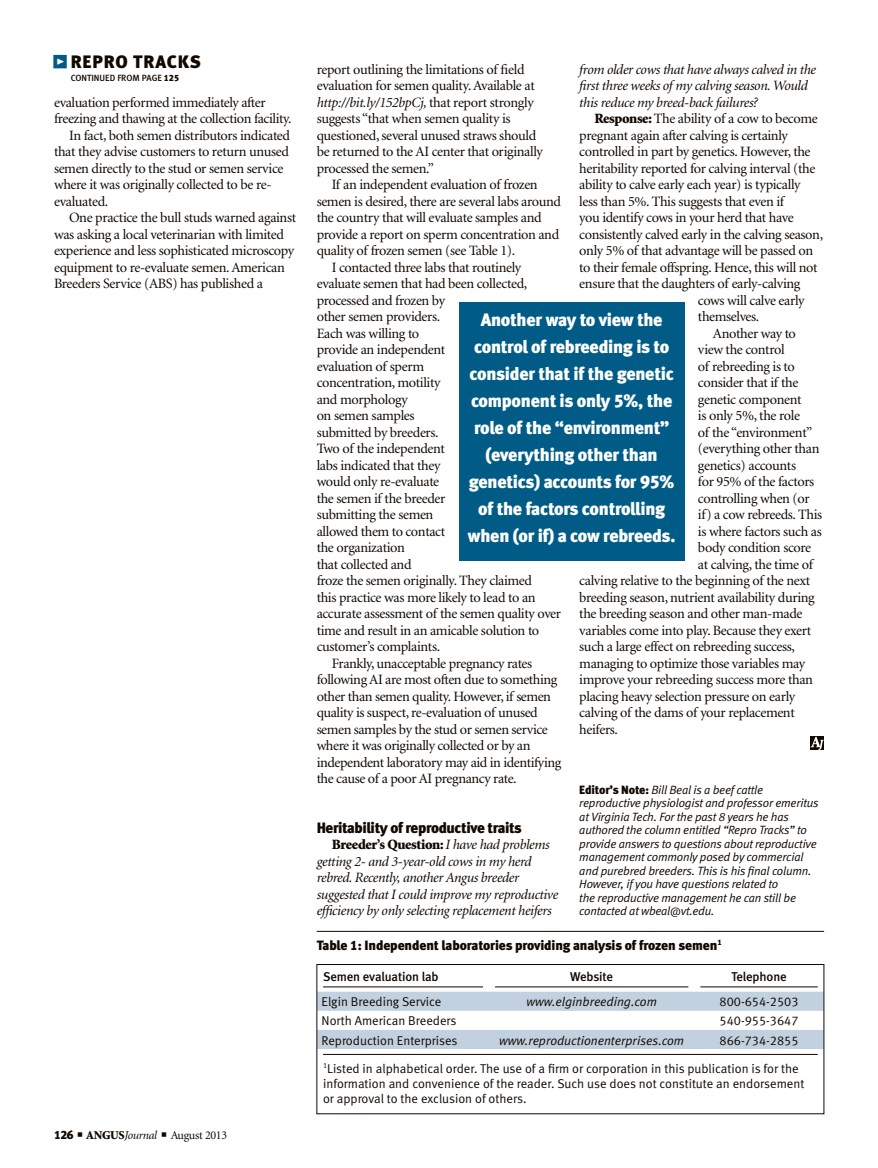
<style>
.page{position:relative;width:878px;height:1168px;background:#fff}
.page>*{position:absolute;margin:0;border:0;box-sizing:border-box;transform-origin:0 0}
.reverse_pull_quote{font:18px/27px "Meta Black LF";letter-spacing:-.015em;color:#fff;text-align:center}
.t1{font:18px "Meta Black LF";letter-spacing:.05em;color:#110800}
.subhead{font:15px "Meta Black LF";letter-spacing:-.025em;color:#110800}
.body_text{font:14.25px/16.5px "Minion";letter-spacing:-.025em;color:#110800}
.body_text-2{font:italic 14.25px/16.5px "Minion";letter-spacing:-.025em;color:#110800}
.table_headline{font:13.5px "Meta Black LF";letter-spacing:-.01em;color:#110800}
.table_text{font:12.75px/15px "Meta Normal LF";color:#110800}
.table_text-2{font:italic 12.75px "Meta Normal LF";color:#110800}
.table_subheads{font:12.75px "Meta Medium LF";letter-spacing:-.01em;color:#110800}
.editor_s_note{font:italic 12px/13.5px "Meta Normal LF";letter-spacing:-.015em;color:#110800}
.t2{font:12px "Minion";letter-spacing:-.025em;color:#110800}
.t3{font:9px "Meta Medium LF";color:#110800}
.s1{font-family:"Meta Black Expert";color:#005c86}
.s2{font-family:"Meta Black LF"}
.s3{font-weight:900}
.s4{font-style:italic}
.s5{font-weight:900;font-style:normal}
.s6{font-family:"Meta Black LF";font-style:normal}
</style>
<div class="page">
<svg style="left:810px;top:737px;width:14px;height:13px"></svg>
<div style="left:459px;top:303px;width:225px;height:258px;background:#005c86"></div>
<svg style="left:318px;top:992px;width:504px;height:57px"></svg>
<hr style="left:323px;top:986px;width:160px;height:1px;background:#110800">
<hr style="left:495px;top:986px;width:193px;height:1px;background:#110800">
<hr style="left:700px;top:986px;width:117px;height:1px;background:#110800">
<hr style="left:323px;top:1054px;width:494px;height:1px;background:#110800">
<div style="left:316px;top:964px;width:508px;height:150px;border:1px solid #110800"></div>
<hr style="left:316px;top:931px;width:508px;height:1px;background:#110800">
<p class="t1" style="left:53px;top:51px;width:150px"><span class="s1">z</span> REPRO TRACKS</p>
<p class="t3" style="left:71px;top:73px;width:110px">CONTINUED FROM PAGE <span class="s2">125</span></p>
<p class="body_text" style="left:54px;top:94px;width:239px">evaluation performed immediately after freezing and thawing at the collection facility.</p>
<p class="body_text" style="left:54px;top:127px;width:237px;text-indent:15px">In fact, both semen distributors indicated that they advise customers to return unused semen directly to the stud or semen service where it was originally collected to be re&shy;evaluated.</p>
<p class="body_text" style="left:54px;top:210px;width:244px;text-indent:15px">One practice the bull studs warned against was asking a local veterinarian with limited experience and less sophisticated microscopy equipment to re-evaluate semen. American Breeders Service (ABS) has published a</p>
<p class="t2" style="left:54px;top:1129px;width:175px"><span class="s2">126</span> ■ <span class="s3">ANGUS</span><span class="s4">Journal</span> ■ August 2013</p>
<p class="body_text" style="left:316px;top:61px;width:228px">report outlining the limitations of field evaluation for semen quality. Available at <span class="s4">http://bit.ly/152bpCj,</span> that report strongly suggests “that when semen quality is questioned, several unused straws should be returned to the AI center that originally processed the semen.”</p>
<p class="body_text" style="left:316px;top:177px;width:246px;text-indent:15px">If an independent evaluation of frozen semen is desired, there are several labs around the country that will evaluate samples and provide a report on sperm concentration and quality of frozen semen (see Table 1).</p>
<p class="body_text" style="left:316px;top:259px;width:246px;text-indent:15px">I contacted three labs that routinely evaluate semen that had been collected, processed and frozen by<br>other semen providers.<br>Each was willing to<br>provide an independent<br>evaluation of sperm<br>concentration, motility<br>and morphology<br>on semen samples<br>submitted by breeders.<br>Two of the independent<br>labs indicated that they<br>would only re-evaluate<br>the semen if the breeder<br>submitting the semen<br>allowed them to contact<br>the organization<br>that collected and<br>froze the semen originally. They claimed<br>this practice was more likely to lead to an accurate assessment of the semen quality over time and result in an amicable solution to customer’s complaints.</p>
<p class="body_text" style="left:316px;top:655px;width:246px;text-indent:15px">Frankly, unacceptable pregnancy rates following AI are most often due to something other than semen quality. However, if semen quality is suspect, re-evaluation of unused semen samples by the stud or semen service where it was originally collected or by an independent laboratory may aid in identifying the cause of a poor AI pregnancy rate.</p>
<p class="subhead" style="left:316px;top:818px;width:207px">Heritability of reproductive traits</p>
<p class="body_text-2" style="left:316px;top:837px;width:243px;text-indent:15px"><span class="s5">Breeder’s Question:</span> I have had problems getting 2- and 3-year-old cows in my herd rebred. Recently, another Angus breeder suggested that I could improve my reproductive efficiency by only selecting replacement heifers</p>
<p class="body_text-2" style="left:579px;top:61px;width:238px">from older cows that have always calved in the first three weeks of my calving season. Would this reduce my breed-back failures?</p>
<p class="body_text" style="left:594px;top:111px;width:225px"><span class="s3">Response:</span> The ability of a cow to become</p>
<p class="body_text" style="left:579px;top:127px;width:210px">pregnant again after calving is certainly</p>
<p class="body_text" style="left:579px;top:144px;width:233px">controlled in part by genetics. However, the</p>
<p class="body_text" style="left:579px;top:160px;width:237px">heritability reported for calving interval (the</p>
<p class="body_text" style="left:579px;top:177px;width:223px">ability to calve early each year) is typically</p>
<p class="body_text" style="left:579px;top:193px;width:206px">less than 5%. This suggests that even if</p>
<p class="body_text" style="left:579px;top:210px;width:216px">you identify cows in your herd that have</p>
<p class="body_text" style="left:579px;top:226px;width:245px">consistently calved early in the calving season,</p>
<p class="body_text" style="left:579px;top:243px;width:235px">only 5% of that advantage will be passed on</p>
<p class="body_text" style="left:579px;top:259px;width:240px">to their female offspring. Hence, this will not</p>
<p class="body_text" style="left:579px;top:276px;width:222px">ensure that the daughters of early-calving</p>
<p class="body_text" style="left:698px;top:292px;width:108px">cows will calve early</p>
<p class="body_text" style="left:698px;top:309px;width:63px">themselves.</p>
<p class="body_text" style="left:713px;top:325px;width:84px">Another way to</p>
<p class="body_text" style="left:698px;top:342px;width:88px">view the control</p>
<p class="body_text" style="left:698px;top:358px;width:98px">of rebreeding is to</p>
<p class="body_text" style="left:698px;top:375px;width:102px">consider that if the</p>
<p class="body_text" style="left:698px;top:391px;width:105px">genetic component</p>
<p class="body_text" style="left:698px;top:408px;width:104px">is only 5%, the role</p>
<p class="body_text" style="left:698px;top:424px;width:116px">of the “environment”</p>
<p class="body_text" style="left:698px;top:441px;width:123px">(everything other than</p>
<p class="body_text" style="left:698px;top:457px;width:100px">genetics) accounts</p>
<p class="body_text" style="left:698px;top:474px;width:118px">for 95% of the factors</p>
<p class="body_text" style="left:698px;top:490px;width:113px">controlling when (or</p>
<p class="body_text" style="left:698px;top:507px;width:126px">if) a cow rebreeds. This</p>
<p class="body_text" style="left:698px;top:523px;width:125px">is where factors such as</p>
<p class="body_text" style="left:698px;top:540px;width:115px">body condition score</p>
<p class="body_text" style="left:698px;top:556px;width:116px">at calving, the time of</p>
<p class="body_text" style="left:579px;top:573px;width:232px">calving relative to the beginning of the next</p>
<p class="body_text" style="left:579px;top:589px;width:237px">breeding season, nutrient availability during</p>
<p class="body_text" style="left:579px;top:606px;width:225px">the breeding season and other man-made</p>
<p class="body_text" style="left:579px;top:622px;width:233px">variables come into play. Because they exert</p>
<p class="body_text" style="left:579px;top:639px;width:217px">such a large effect on rebreeding success,</p>
<p class="body_text" style="left:579px;top:655px;width:227px">managing to optimize those variables may</p>
<p class="body_text" style="left:579px;top:672px;width:235px">improve your rebreeding success more than</p>
<p class="body_text" style="left:579px;top:688px;width:217px">placing heavy selection pressure on early</p>
<p class="body_text" style="left:579px;top:705px;width:217px">calving of the dams of your replacement</p>
<p class="body_text" style="left:579px;top:721px;width:40px">heifers.</p>
<p class="reverse_pull_quote" style="left:468px;top:306px;width:209px">Another way to view the control of rebreeding is to consider that if the genetic component is only 5%, the role of the “environment” (everything other than genetics) accounts for 95% of the factors controlling when (or if) a cow rebreeds.</p>
<p class="editor_s_note" style="left:579px;top:782px;width:241px"><span class="s6">Editor’s Note:</span> Bill Beal is a beef cattle reproductive physiologist and professor emeritus at Virginia Tech. For the past 8 years he has authored the column entitled “Repro Tracks” to provide answers to questions about reproductive management commonly posed by commercial and purebred breeders. This is his final column.<br>However, if you have questions related to<br>the reproductive management he can still be contacted at wbeal@vt.edu.</p>
<p class="table_headline" style="left:316px;top:937px;width:406px">Table 1: Independent laboratories providing analysis of frozen semen<sup>1</sup></p>
<p class="table_subheads" style="left:323px;top:969px;width:117px">Semen evaluation lab</p>
<p class="table_subheads" style="left:570px;top:969px;width:44px">Website</p>
<p class="table_subheads" style="left:731px;top:969px;width:57px">Telephone</p>
<p class="table_text" style="left:321px;top:994px;width:121px">Elgin Breeding Service</p>
<p class="table_text-2" style="left:526px;top:994px;width:132px">www.elginbreeding.com</p>
<p class="table_text" style="left:719px;top:994px;width:80px">800-654-2503</p>
<p class="table_text" style="left:321px;top:1013px;width:136px">North American Breeders</p>
<p class="table_text" style="left:719px;top:1013px;width:80px">540-955-3647</p>
<p class="table_text" style="left:321px;top:1032px;width:137px">Reproduction Enterprises</p>
<p class="table_text-2" style="left:499px;top:1033px;width:186px">www.reproductionenterprises.com</p>
<p class="table_text" style="left:719px;top:1032px;width:80px">866-734-2855</p>
<p class="table_text" style="left:323px;top:1060px;width:483px"><sup>1</sup>Listed in alphabetical order. The use of a firm or corporation in this publication is for the information and convenience of the reader. Such use does not constitute an endorsement or approval to the exclusion of others.</p>
</div>
